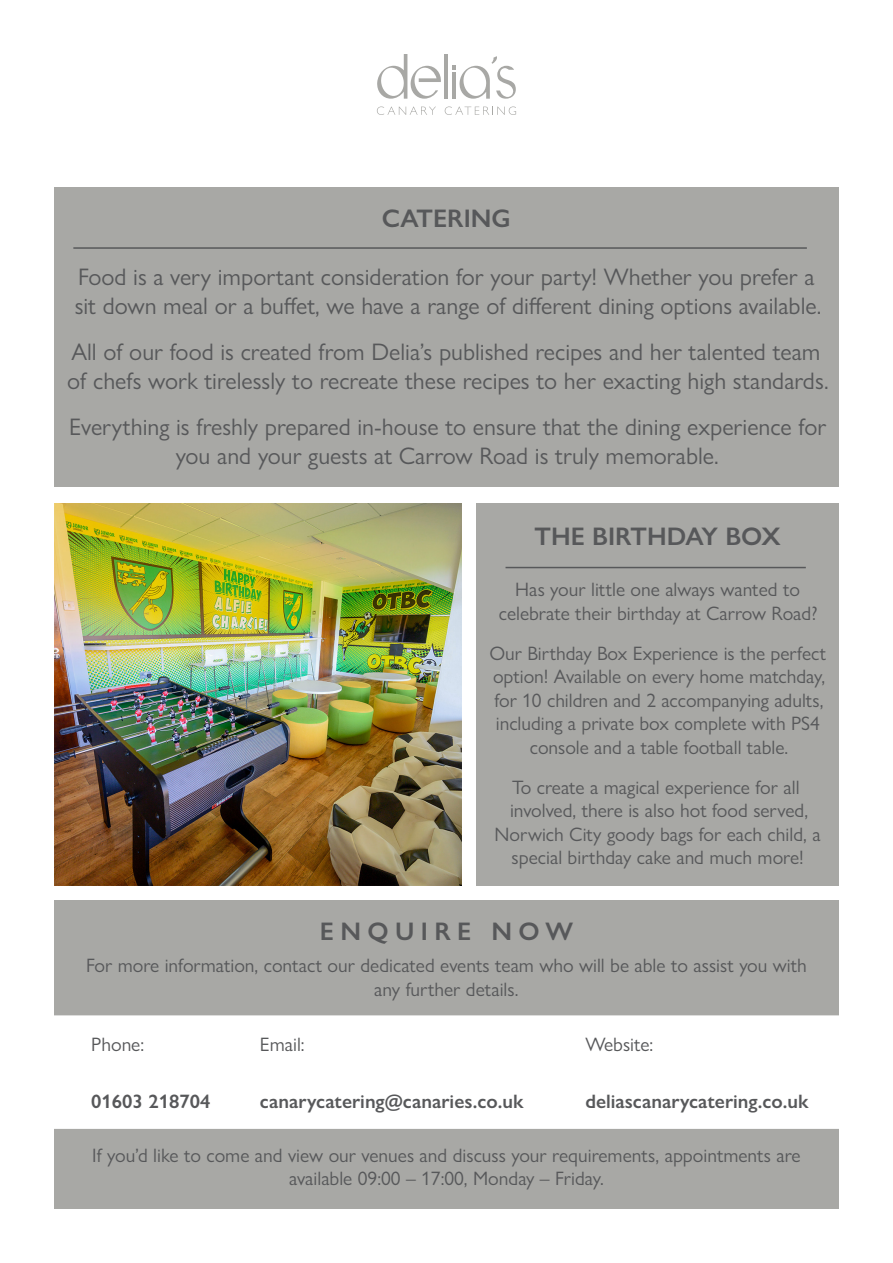
<style>
.page{position:relative;width:893px;height:1263px;background:#fff}
.page>*{position:absolute;margin:0;border:0;box-sizing:border-box;transform-origin:0 0}
.t1{font:600 25.5px "Gill Sans Nova";color:#57585a}
.t2{font:600 25.5px "Gill Sans Nova";letter-spacing:.25em;color:#57585a}
.t3{font:24px/28.8px "Gill Sans Nova";color:#57585a}
.t4{font:19.5px/23.4px "Gill Sans Nova";color:#57585a;text-align:center}
.t5{font:600 19.5px "Gill Sans Nova";color:#57585a}
</style>
<div class="page">
<div style="left:54px;top:187px;width:785px;height:299px;background:#a8a8a5"></div>
<div style="left:476px;top:503px;width:363px;height:382px;background:#a8a8a5"></div>
<hr style="left:73px;top:247px;width:734px;height:2px;background:#57585a">
<hr style="left:505px;top:567px;width:301px;height:1px;background:#57585a">
<hr style="left:444px;top:54px;width:4px;height:45px;background:#a8a8a5">
<svg style="left:377px;top:54px;width:64px;height:45px"></svg>
<svg style="left:377px;top:106px;width:59px;height:9px"></svg>
<svg style="left:445px;top:106px;width:71px;height:9px"></svg>
<svg style="left:452px;top:56px;width:64px;height:43px"></svg>
<img style="left:54px;top:503px;width:408px;height:382px">
<div style="left:54px;top:900px;width:785px;height:309px;background:#a8a8a5"></div>
<div style="left:54px;top:1015px;width:785px;height:114px;background:#fff"></div>
<p class="t1" style="left:382px;top:202px;width:130px">CATERING</p>
<p class="t3" style="left:75px;top:263px;width:748px">Food is a very important consideration for your party! Whether you prefer a sit down meal or a buffet, we have a range of different dining options available.</p>
<p class="t3" style="left:67px;top:337px;width:763px">All of our food is created from Delia’s published recipes and her talented team of chefs work tirelessly to recreate these recipes to her exacting high standards.</p>
<p class="t3" style="left:69px;top:412px;width:758px;text-align:center">Everything is freshly prepared in-house to ensure that the dining experience for you and your guests at Carrow Road is truly memorable.</p>
<p class="t1" style="left:535px;top:521px;width:247px">THE BIRTHDAY BOX</p>
<p class="t4" style="left:499px;top:578px;width:320px">Has your little one always wanted to celebrate their birthday at Carrow Road?</p>
<p class="t4" style="left:489px;top:641px;width:338px">Our Birthday Box Experience is the perfect option! Available on every home matchday, for 10 children and 2 accompanying adults, including a private box complete with PS4 console and a table football table.</p>
<p class="t4" style="left:494px;top:775px;width:328px">To create a magical experience for all involved, there is also hot food served, Norwich City goody bags for each child, a special birthday cake and much more!</p>
<p class="t2" style="left:320px;top:916px;width:255px">ENQUIRE NOW</p>
<p class="t4" style="left:86px;top:954px;width:722px">For more information, contact our dedicated events team who will be able to assist you with any further details.</p>
<p class="t4" style="left:91px;top:1032px;width:54px">Phone:</p>
<p class="t4" style="left:260px;top:1032px;width:46px">Email:</p>
<p class="t4" style="left:585px;top:1032px;width:70px">Website:</p>
<p class="t5" style="left:91px;top:1089px;width:121px">01603 218704</p>
<p class="t5" style="left:260px;top:1089px;width:265px">canarycatering@canaries.co.uk</p>
<p class="t5" style="left:585px;top:1089px;width:225px">deliascanarycatering.co.uk</p>
<p class="t4" style="left:92px;top:1143px;width:710px">If you’d like to come and view our venues and discuss your requirements, appointments are available 09:00 – 17:00, Monday – Friday.</p>
</div>
